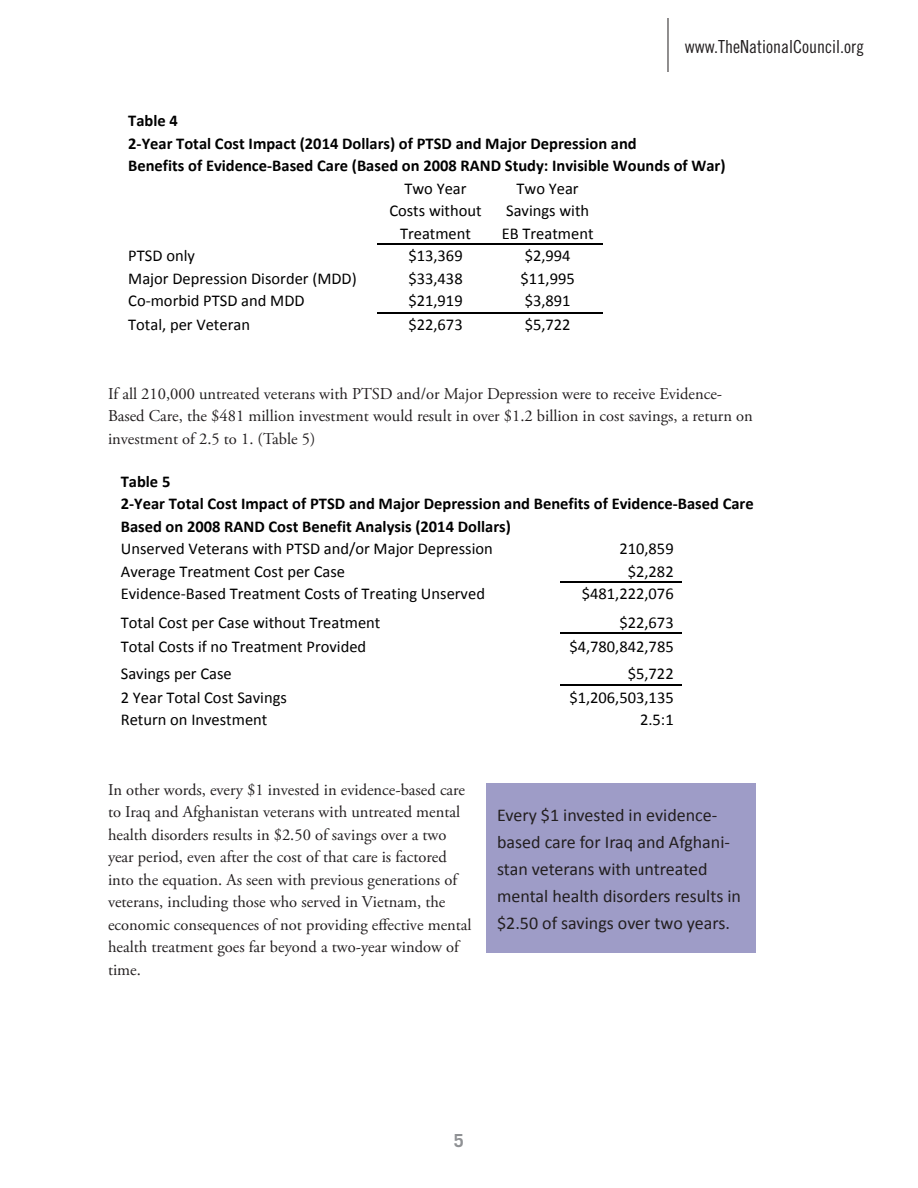
<style>
.page{position:relative;width:918px;height:1188px;background:#fff}
.page>*{position:absolute;margin:0;border:0;box-sizing:border-box;transform-origin:0 0}
.t1{font:18px/27px "Calibri";color:#231f20}
.t2{font:18px "Trade Gothic LT Std Cn 18";color:#231f20}
.t3{font:700 18px "Trade Gothic LT Std";color:#8f9194}
.t4{font:16.5px/22.5px "Adobe Garamond Pro";color:#231f20}
.t5{font:16.5px "Calibri";color:#000}
.t6{font:700 16.5px/22.5px "Calibri";color:#000}
.s1{font-weight:400}
</style>
<div class="page">
<hr style="left:668px;top:18px;width:1px;height:54px;background:#231f20">
<hr style="left:377px;top:243px;width:117px;height:1px;background:#000">
<hr style="left:496px;top:243px;width:106px;height:1px;background:#000">
<hr style="left:377px;top:312px;width:117px;height:2px;background:#000">
<hr style="left:496px;top:312px;width:106px;height:2px;background:#000">
<hr style="left:560px;top:581px;width:122px;height:2px;background:#000">
<hr style="left:560px;top:632px;width:122px;height:2px;background:#000">
<hr style="left:560px;top:685px;width:122px;height:1px;background:#000">
<div style="left:486px;top:783px;width:270px;height:170px;background:#9e9cc7"></div>
<p class="t2" style="left:685px;top:36px;width:181px">www.TheNationalCouncil.org</p>
<p class="t6" style="left:128px;top:109px;width:51px">Table 4</p>
<p class="t6" style="left:128px;top:132px;width:510px">2--‐Year Total Cost Impact (2014 Dollars) of PTSD and Major Depression and</p>
<p class="t6" style="left:128px;top:154px;width:599px">Benefits of Evidence--‐Based Care (Based on 2008 RAND Study: Invisible Wounds of War)</p>
<p class="t5" style="left:404px;top:178px;width:64px">Two Year</p>
<p class="t5" style="left:517px;top:178px;width:64px">Two Year</p>
<p class="t5" style="left:389px;top:200px;width:94px">Costs without</p>
<p class="t5" style="left:506px;top:200px;width:85px">Savings with</p>
<p class="t5" style="left:400px;top:223px;width:73px">Treatment</p>
<p class="t5" style="left:502px;top:223px;width:93px">EB Treatment</p>
<p class="t5" style="left:128px;top:245px;width:68px">PTSD only</p>
<p class="t5" style="left:408px;top:245px;width:56px">$13,369</p>
<p class="t5" style="left:525px;top:245px;width:47px">$2,994</p>
<p class="t5" style="left:128px;top:268px;width:230px">Major Depression Disorder (MDD)</p>
<p class="t5" style="left:408px;top:268px;width:56px">$33,438</p>
<p class="t5" style="left:521px;top:268px;width:56px">$11,995</p>
<p class="t5" style="left:128px;top:290px;width:178px">Co--‐morbid PTSD and MDD</p>
<p class="t5" style="left:408px;top:290px;width:56px">$21,919</p>
<p class="t5" style="left:525px;top:290px;width:47px">$3,891</p>
<p class="t5" style="left:128px;top:314px;width:123px">Total, per Veteran</p>
<p class="t5" style="left:408px;top:314px;width:56px">$22,673</p>
<p class="t5" style="left:525px;top:314px;width:47px">$5,722</p>
<p class="t4" style="left:108px;top:383px;width:646px">If all 210,000 untreated veterans with PTSD and/or Major Depression were to receive Evidence-<br>Based Care, the $481 million investment would result in over $1.2 billion in cost savings, a return on investment of 2.5 to 1. (Table 5)</p>
<p class="t6" style="left:121px;top:470px;width:634px">Table 5<br>2--‐Year Total Cost Impact of PTSD and Major Depression and Benefits of Evidence--‐Based Care Based on 2008 RAND Cost Benefit Analysis (2014 Dollars)<br><span class="s1">Unserved Veterans with PTSD and/or Major Depression</span></p>
<p class="t5" style="left:619px;top:538px;width:56px">210,859</p>
<p class="t5" style="left:121px;top:561px;width:226px">Average Treatment Cost per Case</p>
<p class="t5" style="left:628px;top:561px;width:47px">$2,282</p>
<p class="t5" style="left:121px;top:583px;width:366px">Evidence--‐Based Treatment Costs of Treating Unserved</p>
<p class="t5" style="left:582px;top:583px;width:93px">$481,222,076</p>
<p class="t5" style="left:121px;top:612px;width:261px">Total Cost per Case without Treatment</p>
<p class="t5" style="left:619px;top:612px;width:56px">$22,673</p>
<p class="t5" style="left:121px;top:636px;width:247px">Total Costs if no Treatment Provided</p>
<p class="t5" style="left:569px;top:636px;width:106px">$4,780,842,785</p>
<p class="t5" style="left:121px;top:663px;width:113px">Savings per Case</p>
<p class="t5" style="left:628px;top:663px;width:47px">$5,722</p>
<p class="t5" style="left:121px;top:687px;width:168px">2 Year Total Cost Savings</p>
<p class="t5" style="left:569px;top:687px;width:106px">$1,206,503,135</p>
<p class="t5" style="left:121px;top:709px;width:148px">Return on Investment</p>
<p class="t5" style="left:640px;top:709px;width:35px">2.5:1</p>
<p class="t4" style="left:108px;top:779px;width:365px">In other words, every $1 invested in evidence-based care to Iraq and Afghanistan veterans with untreated mental health disorders results in $2.50 of savings over a two year period, even after the cost of that care is factored into the equation. As seen with previous generations of veterans, including those who served in Vietnam, the economic consequences of not providing effective mental health treatment goes far beyond a two-year window of time.</p>
<p class="t1" style="left:497px;top:801px;width:245px">Every $1 invested in evidence&shy;based care for Iraq and Afghani&shy;stan veterans with untreated mental health disorders results in $2.50 of savings over two years.</p>
<p class="t3" style="left:454px;top:1130px;width:12px">5</p>
</div>
